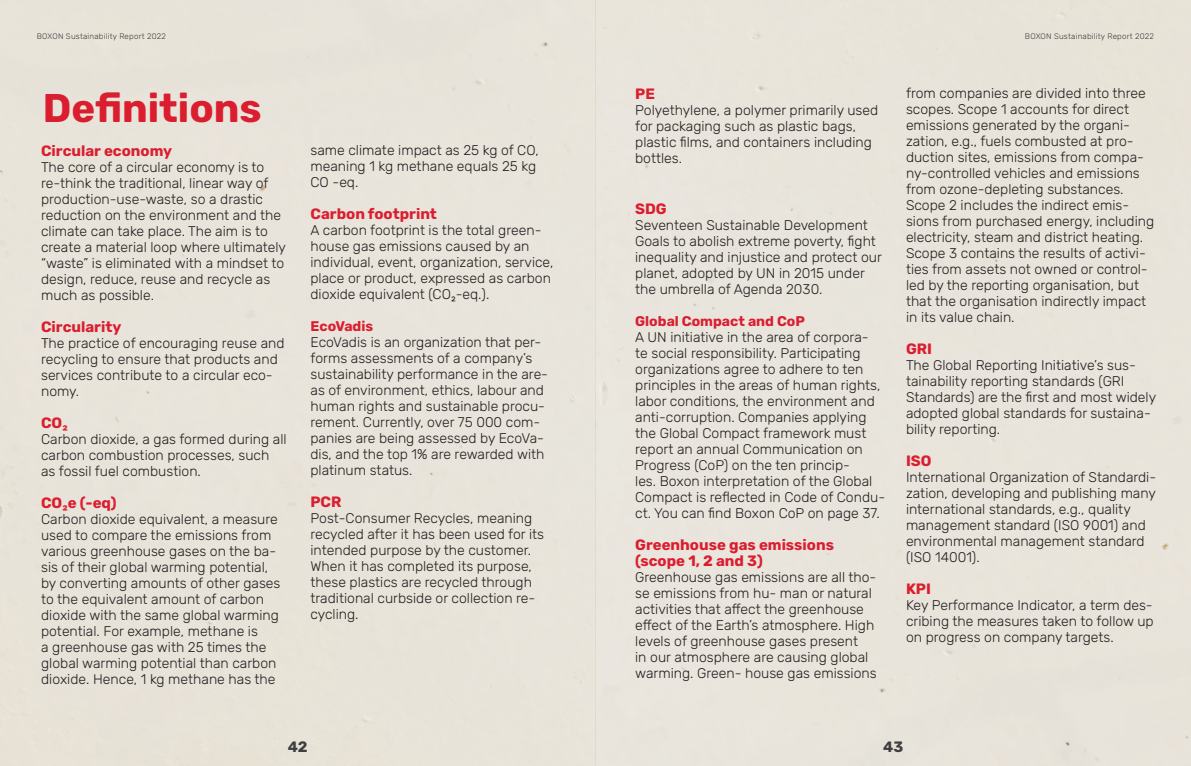
<style>
.page{position:relative;width:1191px;height:766px;background:#fff}
.page>*{position:absolute;margin:0;border:0;box-sizing:border-box;transform-origin:0 0}
.t1{font:700 40px "Rubik";color:#db1e2f}
.t2{font:700 15px/16px "Rubik";color:#db1e2f}
.t3{font:700 15px "Rubik";color:#3e3e3f}
.t4{font:300 14px/16px "Rubik";color:#231f20}
.t5{font:700 14px "Rubik";color:#db1e2f}
.t6{font:300 8px "Rubik";letter-spacing:.025em;color:#3e3e3f}
</style>
<div class="page">
<p class="t6" style="left:37px;top:32px;width:131px">BOXON Sustainability Report 2022</p>
<p class="t6" style="left:1025px;top:32px;width:131px">BOXON Sustainability Report 2022</p>
<p class="t1" style="left:43px;top:86px;width:220px">Definitions</p>
<p class="t2" style="left:41px;top:143px;width:133px">Circular economy</p>
<p class="t4" style="left:41px;top:159px;width:246px">The core of a circular economy is to re-think the traditional, linear way of production-use-waste, so a drastic reduction on the environment and the climate can take place. The aim is to create a material loop where ultimately “waste” is eliminated with a mindset to design, reduce, reuse and recycle as much as possible.</p>
<p class="t2" style="left:41px;top:319px;width:82px">Circularity</p>
<p class="t4" style="left:41px;top:335px;width:245px">The practice of encouraging reuse and recycling to ensure that products and services contribute to a circular eco&shy;nomy.</p>
<p class="t2" style="left:41px;top:415px;width:28px">CO₂</p>
<p class="t4" style="left:41px;top:431px;width:247px">Carbon dioxide, a gas formed during all carbon combustion processes, such as fossil fuel combustion.</p>
<p class="t2" style="left:41px;top:495px;width:77px">CO₂e (-eq)</p>
<p class="t4" style="left:41px;top:511px;width:241px">Carbon dioxide equivalent, a measure used to compare the emissions from various greenhouse gases on the ba&shy;sis of their global warming potential, by converting amounts of other gases to the equivalent amount of carbon dioxide with the same global warming potential. For example, methane is<br>a greenhouse gas with 25 times the global warming potential than carbon dioxide. Hence, 1 kg methane has the</p>
<p class="t4" style="left:310px;top:142px;width:230px">same climate impact as 25 kg of CO, meaning 1 kg methane equals 25 kg<br>CO -eq.</p>
<p class="t2" style="left:310px;top:206px;width:128px">Carbon footprint</p>
<p class="t4" style="left:310px;top:222px;width:245px">A carbon footprint is the total green&shy;house gas emissions caused by an individual, event, organization, service, place or product, expressed as carbon dioxide equivalent (CO₂-eq.).</p>
<p class="t5" style="left:310px;top:318px;width:64px">EcoVadis</p>
<p class="t4" style="left:310px;top:334px;width:239px">EcoVadis is an organization that per&shy;forms assessments of a company’s sustainability performance in the are&shy;as of environment, ethics, labour and human rights and sustainable procu&shy;rement. Currently, over 75 000 com&shy;panies are being assessed by EcoVa&shy;dis, and the top 1% are rewarded with platinum status.</p>
<p class="t2" style="left:310px;top:494px;width:33px">PCR</p>
<p class="t4" style="left:310px;top:510px;width:235px">Post-Consumer Recycles, meaning recycled after it has been used for its intended purpose by the customer.<br>When it has completed its purpose, these plastics are recycled through traditional curbside or collection re&shy;cycling.</p>
<p class="t2" style="left:635px;top:86px;width:21px">PE</p>
<p class="t4" style="left:635px;top:102px;width:244px">Polyethylene, a polymer primarily used for packaging such as plastic bags, plastic films, and containers including bottles.</p>
<p class="t2" style="left:635px;top:201px;width:33px">SDG</p>
<p class="t4" style="left:635px;top:217px;width:248px">Seventeen Sustainable Development Goals to abolish extreme poverty, fight inequality and injustice and protect our planet, adopted by UN in 2015 under the umbrella of Agenda 2030.</p>
<p class="t5" style="left:635px;top:313px;width:171px">Global Compact and CoP</p>
<p class="t4" style="left:635px;top:329px;width:251px">A UN initiative in the area of corpora-<br>te social responsibility. Participating organizations agree to adhere to ten principles in the areas of human rights, labor conditions, the environment and anti-corruption. Companies applying the Global Compact framework must report an annual Communication on Progress (CoP) on the ten princip-<br>les. Boxon interpretation of the Global Compact is reflected in Code of Condu&shy;ct. You can find Boxon CoP on page 37.</p>
<p class="t2" style="left:635px;top:537px;width:200px">Greenhouse gas emissions (scope 1, 2 and 3)</p>
<p class="t4" style="left:635px;top:569px;width:243px">Greenhouse gas emissions are all tho&shy;se emissions from hu- man or natural activities that affect the greenhouse effect of the Earth’s atmosphere. High levels of greenhouse gases present<br>in our atmosphere are causing global warming. Green- house gas emissions</p>
<p class="t4" style="left:906px;top:85px;width:250px">from companies are divided into three scopes. Scope 1 accounts for direct emissions generated by the organi&shy;zation, e.g., fuels combusted at pro&shy;duction sites, emissions from compa&shy;ny-controlled vehicles and emissions from ozone-depleting substances.<br>Scope 2 includes the indirect emis&shy;sions from purchased energy, including electricity, steam and district heating.<br>Scope 3 contains the results of activi&shy;ties from assets not owned or control&shy;led by the reporting organisation, but that the organisation indirectly impact in its value chain.</p>
<p class="t2" style="left:906px;top:341px;width:28px">GRI</p>
<p class="t4" style="left:906px;top:357px;width:252px">The Global Reporting Initiative’s sus&shy;tainability reporting standards (GRI Standards) are the first and most widely adopted global standards for sustaina&shy;bility reporting.</p>
<p class="t2" style="left:906px;top:453px;width:27px">ISO</p>
<p class="t4" style="left:906px;top:469px;width:252px">International Organization of Standardi&shy;zation, developing and publishing many international standards, e.g., quality management standard (ISO 9001) and environmental management standard (ISO 14001).</p>
<p class="t2" style="left:906px;top:581px;width:26px">KPI</p>
<p class="t4" style="left:906px;top:597px;width:249px;text-align:justify">Key Performance Indicator, a term des&shy;cribing the measures taken to follow up on progress on company targets.</p>
<p class="t3" style="left:288px;top:738px;width:21px">42</p>
<p class="t3" style="left:883px;top:738px;width:22px">43</p>
</div>
